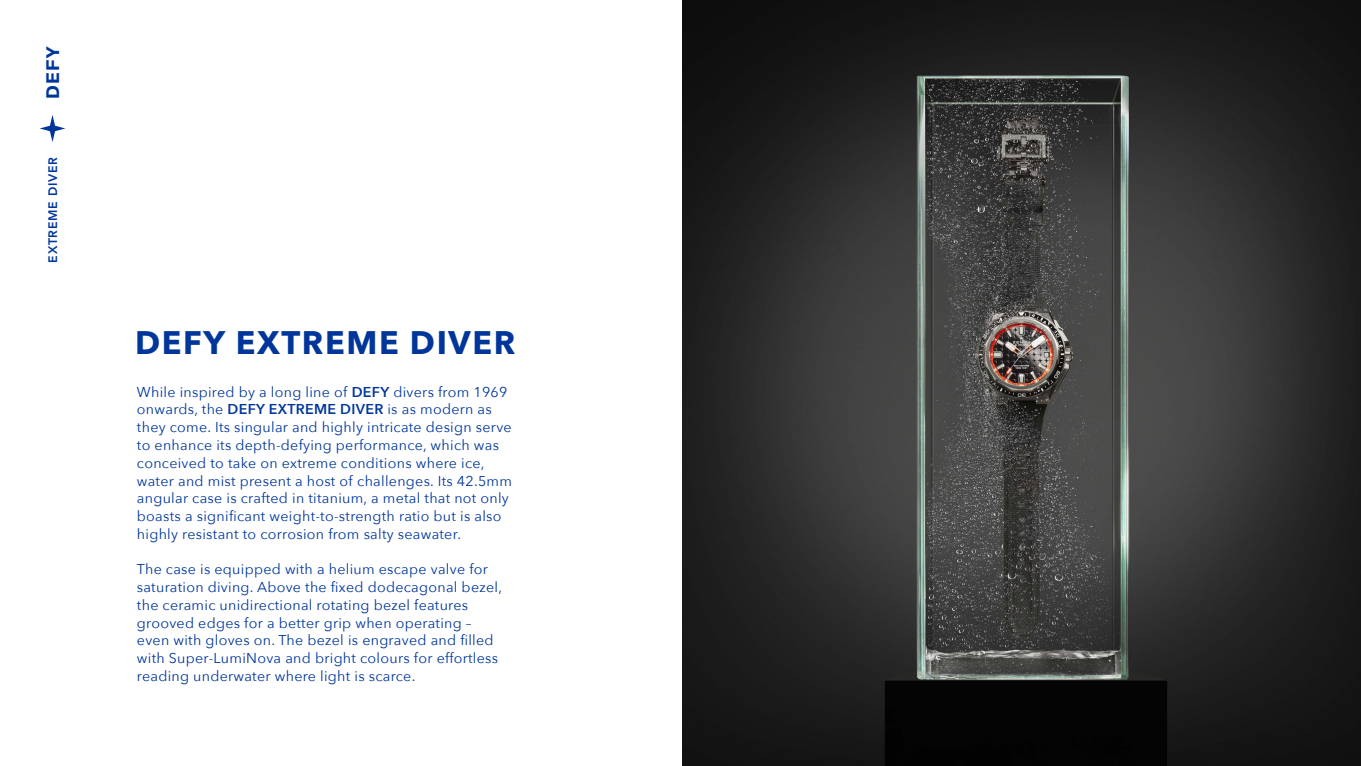
<style>
.page{position:relative;width:1361px;height:766px;background:#fff}
.page>*{position:absolute;margin:0;border:0;box-sizing:border-box;transform-origin:0 0}
.t1{font:700 32.5px "Avenir Next";letter-spacing:.05em;color:#00369a}
.t2{font:17.82px "Sequel Sans Bold Body";color:#00369a}
.t3{font:14.25px/17.8px "Avenir Next";letter-spacing:.02em;color:#00369a}
.t4{font:800 12.25px "Avenir LT Pro";letter-spacing:.06em;color:#00369a}
.s1{font-weight:600}
</style>
<div class="page">
<svg style="left:40px;top:115px;width:25px;height:27px"></svg>
<img style="left:682px;top:0;width:679px;height:765px">
<p class="t2" style="left:40px;top:99px;width:55px;rotate:-90deg">DEFY</p>
<p class="t4" style="left:46px;top:262px;width:107px;rotate:-90deg">EXTREME DIVER</p>
<h1 class="t1" style="left:135px;top:314px;width:381px">DEFY EXTREME DIVER</h1>
<p class="t3" style="left:137px;top:382px;width:377px">While inspired by a long line of <span class="s1">DEFY</span> divers from 1969 onwards, the <span class="s1">DEFY EXTREME DIVER</span> is as modern as they come. Its singular and highly intricate design serve to enhance its depth-defying performance, which was conceived to take on extreme conditions where ice, water and mist present a host of challenges. Its 42.5mm angular case is crafted in titanium, a metal that not only boasts a significant weight-to-strength ratio but is also highly resistant to corrosion from salty seawater.</p>
<p class="t3" style="left:137px;top:559px;width:366px">The case is equipped with a helium escape valve for saturation diving. Above the fixed dodecagonal bezel, the ceramic unidirectional rotating bezel features grooved edges for a better grip when operating – even with gloves on. The bezel is engraved and filled with Super-LumiNova and bright colours for effortless reading underwater where light is scarce.</p>
</div>
